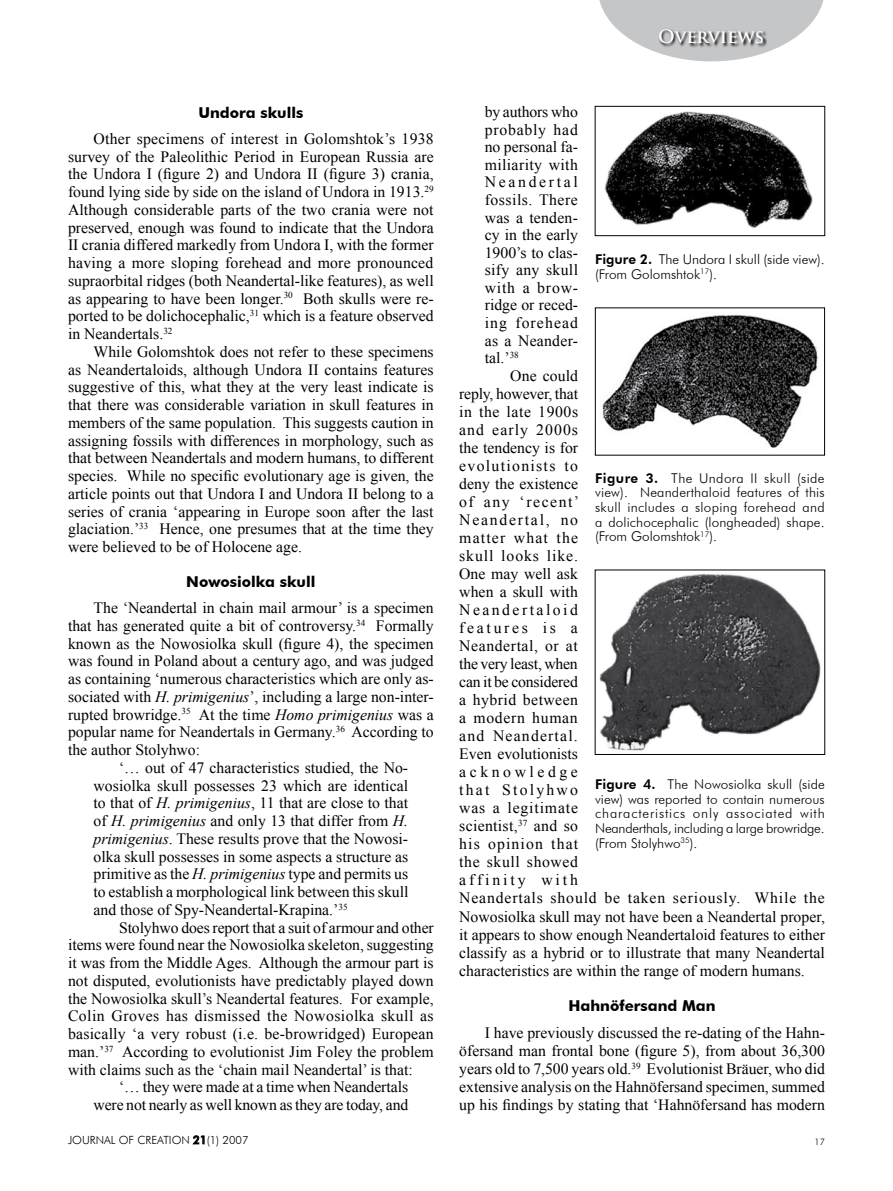
<style>
.page{position:relative;width:893px;height:1191px;background:#fff}
.page>*{position:absolute;margin:0;border:0;box-sizing:border-box;transform-origin:0 0}
.t1{font:700 18px "Trajan Pro";color:#fff}
.t2{font:15.75px/18px "Times New Roman";color:#000;text-align:justify}
.t3{font:15.75px "Times New Roman";letter-spacing:.03em;color:#000}
.t4{font:700 15px "Futura BT";color:#000}
.t5{font:300 13.5px/14.7px "Futura BT";color:#000;text-align:justify}
.t6{font:300 11.25px "Futura BT";color:#000}
.t7{font:300 9px "Futura BT";color:#000}
.s1{font-style:italic}
.s2{font-weight:500}
.s3{font-weight:800}
</style>
<div class="page">
<svg style="left:599px;top:0;width:225px;height:61px"></svg>
<svg style="left:658px;top:28px;width:111px;height:20px;background:#9e9fa0"></svg>
<svg style="left:193px;top:1135px;width:11px;height:9px"></svg>
<img style="left:604px;top:111px;width:209px;height:117px">
<div style="left:595px;top:106px;width:230px;height:130px;border:1px solid #000"></div>
<img style="left:602px;top:315px;width:216px;height:133px">
<div style="left:595px;top:308px;width:230px;height:147px;border:1px solid #000"></div>
<img style="left:599px;top:574px;width:222px;height:177px">
<p class="t1" style="left:658px;top:25px;width:108px">OVERVIEWS</p>
<p class="t4" style="left:198px;top:103px;width:106px">Undora skulls</p>
<p class="t2" style="left:68px;top:130px;width:367px;text-indent:26px">Other specimens of interest in Golomshtok’s 1938 survey of the Paleolithic Period in European Russia are the Undora I (figure 2) and Undora II (figure 3) crania, found lying side by side on the island of Undora in 1913.<sup>29<br></sup>Although considerable parts of the two crania were not preserved, enough was found to indicate that the Undora II crania differed markedly from Undora I, with the former having a more sloping forehead and more pronounced supraorbital ridges (both Neandertal-like features), as well as appearing to have been longer.<sup>30</sup> Both skulls were re&shy;ported to be dolichocephalic,<sup>31</sup> which is a feature observed in Neandertals.<sup>32</sup></p>
<p class="t2" style="left:68px;top:342px;width:367px;text-indent:26px">While Golomshtok does not refer to these specimens as Neandertaloids, although Undora II contains features suggestive of this, what they at the very least indicate is that there was considerable variation in skull features in members of the same population. This suggests caution in assigning fossils with differences in morphology, such as that between Neandertals and modern humans, to different species. While no specific evolutionary age is given, the article points out that Undora I and Undora II belong to a series of crania ‘appearing in Europe soon after the last glaciation.’<sup>33</sup> Hence, one presumes that at the time they were believed to be of Holocene age.</p>
<p class="t4" style="left:186px;top:572px;width:131px">Nowosiolka skull</p>
<p class="t2" style="left:94px;top:598px;width:342px">The ‘Neandertal in chain mail armour’ is a specimen</p>
<p class="t2" style="left:68px;top:616px;width:367px">that has generated quite a bit of controversy.<sup>34</sup> Formally</p>
<p class="t2" style="left:68px;top:634px;width:367px">known as the Nowosiolka skull (figure 4), the specimen</p>
<p class="t2" style="left:68px;top:652px;width:367px">was found in Poland about a century ago, and was judged</p>
<p class="t2" style="left:68px;top:669px;width:367px">as containing ‘numerous characteristics which are only as-</p>
<p class="t2" style="left:68px;top:687px;width:367px">sociated with <span class="s1">H. primigenius</span>’, including a large non-inter-</p>
<p class="t2" style="left:68px;top:705px;width:367px">rupted browridge.<sup>35</sup> At the time <span class="s1">Homo primigenius</span> was a</p>
<p class="t2" style="left:68px;top:723px;width:367px">popular name for Neandertals in Germany.<sup>36</sup> According to</p>
<p class="t2" style="left:68px;top:740px;width:134px">the author Stolyhwo:</p>
<p class="t2" style="left:119px;top:758px;width:291px">‘… out of 47 characteristics studied, the No-</p>
<p class="t2" style="left:94px;top:776px;width:316px">wosiolka skull possesses 23 which are identical</p>
<p class="t2" style="left:94px;top:794px;width:316px">to that of <span class="s1">H. primigenius</span>, 11 that are close to that</p>
<p class="t2" style="left:94px;top:811px;width:316px">of <span class="s1">H. primigenius</span> and only 13 that differ from <span class="s1">H.</span></p>
<p class="t2" style="left:94px;top:829px;width:316px"><span class="s1">primigenius</span>. These results prove that the Nowosi-</p>
<p class="t2" style="left:94px;top:847px;width:316px">olka skull possesses in some aspects a structure as</p>
<p class="t2" style="left:94px;top:865px;width:316px">primitive as the <span class="s1">H. primigenius</span> type and permits us</p>
<p class="t2" style="left:94px;top:882px;width:316px">to establish a morphological link between this skull</p>
<p class="t2" style="left:94px;top:900px;width:256px">and those of Spy-Neandertal-Krapina.’<sup>35</sup></p>
<p class="t2" style="left:119px;top:918px;width:316px">Stolyhwo does report that a suit of armour and other</p>
<p class="t2" style="left:68px;top:936px;width:367px">items were found near the Nowosiolka skeleton, suggesting</p>
<p class="t2" style="left:68px;top:953px;width:367px">it was from the Middle Ages. Although the armour part is</p>
<p class="t2" style="left:68px;top:971px;width:367px">not disputed, evolutionists have predictably played down</p>
<p class="t2" style="left:68px;top:989px;width:367px">the Nowosiolka skull’s Neandertal features. For example,</p>
<p class="t3" style="left:68px;top:1005px;width:367px">Colin Groves has dismissed the Nowosiolka skull as</p>
<p class="t2" style="left:68px;top:1024px;width:367px">basically ‘a very robust (i.e. be-browridged) European</p>
<p class="t2" style="left:68px;top:1042px;width:367px">man.’<sup>37</sup> According to evolutionist Jim Foley the problem</p>
<p class="t2" style="left:68px;top:1060px;width:346px">with claims such as the ‘chain mail Neandertal’ is that:</p>
<p class="t2" style="left:119px;top:1078px;width:291px">‘… they were made at a time when Neandertals</p>
<p class="t2" style="left:94px;top:1095px;width:316px">were not nearly as well known as they are today, and</p>
<p class="t6" style="left:68px;top:1133px;width:182px">JOURNAL OF CREATION <span class="s2">21</span>(1) 2007</p>
<p class="t2" style="left:485px;top:103px;width:95px;line-height:17.5px">by authors who probably had no personal fa&shy;miliarity with Neandertal fossils. There was a tenden&shy;cy in the early 1900’s to clas&shy;sify any skull with a brow&shy;ridge or reced&shy;ing forehead as a Neander&shy;tal.’<sup>38</sup></p>
<p class="t2" style="left:459px;top:366px;width:367px;text-align:left;text-indent:51px">One could<br>reply, however, that<br>in the late 1900s<br>and early 2000s<br>the tendency is for<br>evolutionists to<br>deny the existence<br>of any ‘recent’<br>Neandertal, no<br>matter what the<br>skull looks like.<br>One may well ask<br>when a skull with<br>Neandertaloid<br>features is a<br>Neandertal, or at<br>the very least, when<br>can it be considered<br>a hybrid between<br>a modern human<br>and Neandertal.<br>Even evolutionists<br>acknowledge<br>that Stolyhwo<br>was a legitimate<br>scientist,<sup>37</sup> and so<br>his opinion that<br>the skull showed<br>affinity with<br>Neandertals should be taken seriously. While the<br>Nowosiolka skull may not have been a Neandertal proper, it appears to show enough Neandertaloid features to either classify as a hybrid or to illustrate that many Neandertal characteristics are within the range of modern humans.</p>
<p class="t4" style="left:568px;top:996px;width:149px">Hahnöfersand Man</p>
<p class="t2" style="left:459px;top:1023px;width:367px;text-indent:26px">I have previously discussed the re-dating of the Hahn&shy;öfersand man frontal bone (figure 5), from about 36,300 years old to 7,500 years old.<sup>39</sup> Evolutionist Bräuer, who did extensive analysis on the Hahnöfersand specimen, summed up his findings by stating that ‘Hahnöfersand has modern</p>
<p class="t5" style="left:595px;top:252px;width:231px"><span class="s3">Figure 2.</span> The Undora I skull (side view). (From Golomshtok<sup>17</sup>).</p>
<p class="t5" style="left:595px;top:470px;width:231px"><span class="s3">Figure 3.</span> The Undora II skull (side view). Neanderthaloid features of this skull includes a sloping forehead and a dolichocephalic (longheaded) shape. (From Golomshtok<sup>17</sup>).</p>
<p class="t5" style="left:595px;top:776px;width:231px"><span class="s3">Figure 4.</span> The Nowosiolka skull (side view) was reported to contain numerous characteristics only associated with Neanderthals, including a large browridge. (From Stolyhwo<sup>35</sup>).</p>
<p class="t7" style="left:815px;top:1136px;width:12px">17</p>
</div>
